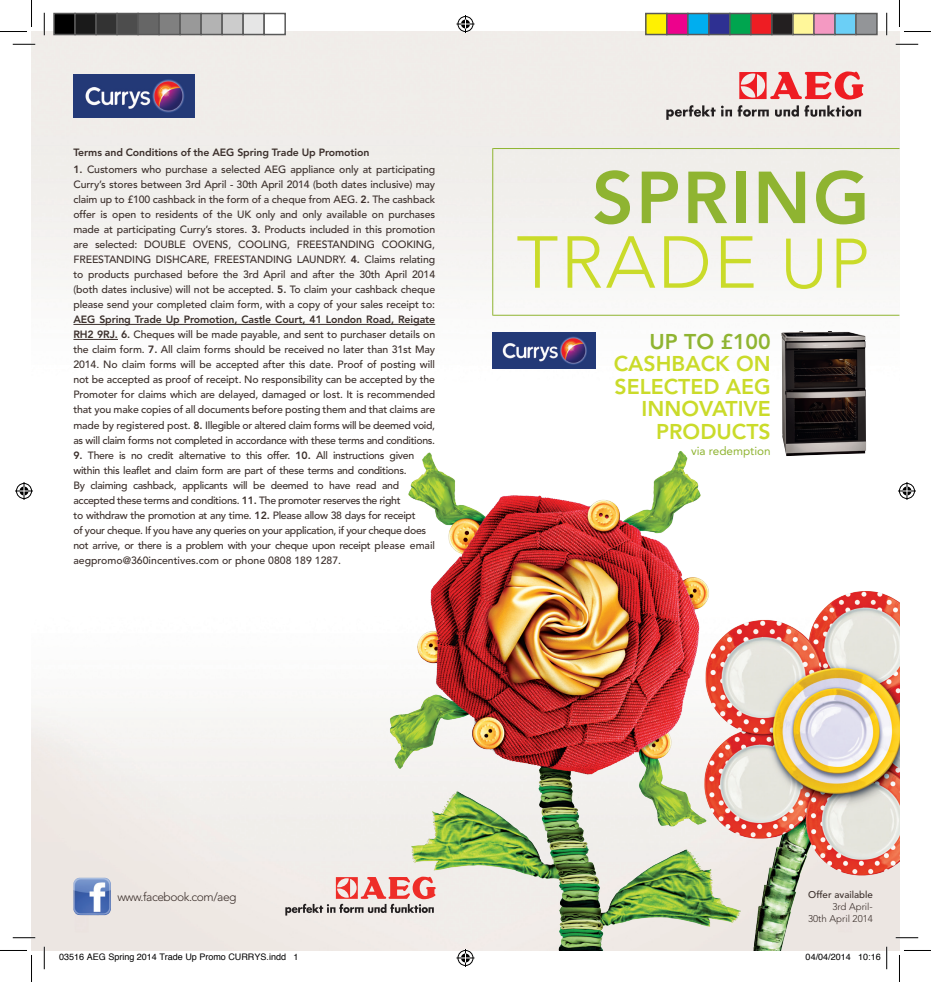
<style>
.page{position:relative;width:931px;height:982px;background:#fff}
.page>*{position:absolute;margin:0;border:0;box-sizing:border-box;transform-origin:0 0}
.t1{font:800 72.75px/64.7px "Avenir LT Std";letter-spacing:.03em;color:#8fb431;text-align:right}
.t2{font:800 21.3px/22.5px "Avenir LT Std";color:#cadb2a;text-align:right}
.t3{font:800 21.3px "Avenir LT Std";color:#8fb431}
.t4{font:300 12px "Avenir LT Std";letter-spacing:-.04em;color:#3b2f2b}
.t5{font:11.7px "Avenir LT Std";color:#8fb431}
.t6{font:500 10.5px/15px "Avenir";letter-spacing:-.03em;color:#3b2f2b;text-align:justify}
.t7{font:800 10.5px "Avenir";letter-spacing:-.01em;color:#3b2f2b}
.t8{font:300 9.75px/12px "Avenir";color:#3b2f2b;text-align:right}
.t9{font:500 9.75px "Avenir";color:#3b2f2b}
.t10{font:9px "Helvetica";color:#000}
.s1{font-weight:800}
.s2{font-weight:300;color:#cadb2a}
.s3{font-weight:300;font-size:69.3px;color:#cadb2a}
</style>
<div class="page">
<img style="left:32px;top:32px;width:428px;height:918px">
<img style="left:460px;top:32px;width:439px;height:337px">
<svg style="left:666px;top:105px;width:49px;height:15px"></svg>
<svg style="left:721px;top:105px;width:47px;height:12px"></svg>
<svg style="left:775px;top:105px;width:23px;height:12px"></svg>
<svg style="left:804px;top:105px;width:57px;height:12px"></svg>
<svg style="left:739px;top:71px;width:124px;height:28px;background:#ef8a8a"></svg>
<svg style="left:285px;top:876px;width:86px;height:39px;background:#dec6c3"></svg>
<img style="left:781px;top:331px;width:85px;height:116px">
<img style="left:73px;top:877px;width:38px;height:38px">
<hr style="left:73px;top:324px;width:362px;height:1px;background:#3b2f2b">
<hr style="left:73px;top:339px;width:45px;height:1px;background:#3b2f2b">
<img style="left:371px;top:447px;width:528px;height:503px">
<hr style="left:493px;top:315px;width:406px;height:1px;background:#8fb431">
<hr style="left:493px;top:148px;width:406px;height:1px;background:#8fb431">
<hr style="left:492px;top:148px;width:1px;height:167px;background:#8fb431">
<img style="left:492px;top:333px;width:103px;height:35px">
<img style="left:73px;top:75px;width:122px;height:42px">
<hr style="left:13px;top:43px;width:22px;height:2px;background:#fff">
<hr style="left:895px;top:43px;width:23px;height:2px;background:#fff">
<hr style="left:13px;top:936px;width:22px;height:2px;background:#fff">
<hr style="left:895px;top:936px;width:23px;height:2px;background:#fff">
<hr style="left:43px;top:13px;width:2px;height:22px;background:#fff">
<hr style="left:43px;top:946px;width:2px;height:23px;background:#fff">
<hr style="left:885px;top:13px;width:2px;height:22px;background:#fff">
<svg style="left:13px;top:44px;width:22px;height:1px"></svg>
<svg style="left:895px;top:44px;width:23px;height:1px"></svg>
<svg style="left:13px;top:937px;width:22px;height:1px"></svg>
<svg style="left:895px;top:937px;width:23px;height:1px"></svg>
<svg style="left:44px;top:13px;width:1px;height:22px"></svg>
<svg style="left:44px;top:946px;width:1px;height:23px"></svg>
<svg style="left:886px;top:13px;width:1px;height:22px"></svg>
<svg style="left:0;top:0;width:32px;height:32px"></svg>
<svg style="left:0;top:950px;width:32px;height:31px"></svg>
<svg style="left:899px;top:0;width:31px;height:32px"></svg>
<svg style="left:899px;top:950px;width:31px;height:31px"></svg>
<svg style="left:456px;top:15px;width:18px;height:18px"></svg>
<svg style="left:456px;top:948px;width:18px;height:18px"></svg>
<svg style="left:15px;top:482px;width:18px;height:18px"></svg>
<svg style="left:897px;top:482px;width:18px;height:18px"></svg>
<div style="left:54px;top:14px;width:21px;height:21px;background:#000"></div>
<div style="left:53px;top:13px;width:23px;height:22px;border:2px solid #595959"></div>
<div style="left:75px;top:14px;width:21px;height:21px;background:#1a1a1a"></div>
<div style="left:74px;top:13px;width:23px;height:22px;border:2px solid #595959"></div>
<div style="left:96px;top:14px;width:21px;height:21px;background:#333"></div>
<div style="left:95px;top:13px;width:23px;height:22px;border:2px solid #595959"></div>
<div style="left:117px;top:14px;width:21px;height:21px;background:#4d4d4d"></div>
<div style="left:116px;top:13px;width:23px;height:22px;border:2px solid #595959"></div>
<div style="left:138px;top:14px;width:21px;height:21px;background:#666"></div>
<div style="left:137px;top:13px;width:23px;height:22px;border:2px solid #595959"></div>
<div style="left:159px;top:14px;width:21px;height:21px;background:#808080"></div>
<div style="left:158px;top:13px;width:23px;height:22px;border:2px solid #595959"></div>
<div style="left:180px;top:14px;width:21px;height:21px;background:#999"></div>
<div style="left:179px;top:13px;width:23px;height:22px;border:2px solid #595959"></div>
<div style="left:201px;top:14px;width:21px;height:21px;background:#b3b3b3"></div>
<div style="left:200px;top:13px;width:23px;height:22px;border:2px solid #595959"></div>
<div style="left:222px;top:14px;width:21px;height:21px;background:#ccc"></div>
<div style="left:221px;top:13px;width:23px;height:22px;border:2px solid #595959"></div>
<div style="left:243px;top:14px;width:21px;height:21px;background:#e6e6e6"></div>
<div style="left:242px;top:13px;width:23px;height:22px;border:2px solid #595959"></div>
<div style="left:263px;top:13px;width:23px;height:22px;border:2px solid #595959"></div>
<div style="left:645px;top:14px;width:21px;height:21px;background:#fff101"></div>
<div style="left:645px;top:13px;width:22px;height:22px;border:2px solid #595959"></div>
<div style="left:666px;top:14px;width:21px;height:21px;background:#ed028c"></div>
<div style="left:666px;top:13px;width:22px;height:22px;border:2px solid #595959"></div>
<div style="left:687px;top:14px;width:21px;height:21px;background:#00aeef"></div>
<div style="left:687px;top:13px;width:22px;height:22px;border:2px solid #595959"></div>
<div style="left:708px;top:14px;width:21px;height:21px;background:#2e3092"></div>
<div style="left:708px;top:13px;width:22px;height:22px;border:2px solid #595959"></div>
<div style="left:729px;top:14px;width:21px;height:21px;background:#00a54f"></div>
<div style="left:729px;top:13px;width:22px;height:22px;border:2px solid #595959"></div>
<div style="left:750px;top:14px;width:21px;height:21px;background:#ee1d23"></div>
<div style="left:750px;top:13px;width:22px;height:22px;border:2px solid #595959"></div>
<div style="left:771px;top:14px;width:21px;height:21px;background:#231f20"></div>
<div style="left:771px;top:13px;width:22px;height:22px;border:2px solid #595959"></div>
<div style="left:792px;top:14px;width:21px;height:21px;background:#fff79a"></div>
<div style="left:792px;top:13px;width:22px;height:22px;border:2px solid #595959"></div>
<div style="left:813px;top:14px;width:21px;height:21px;background:#f499c2"></div>
<div style="left:813px;top:13px;width:22px;height:22px;border:2px solid #595959"></div>
<div style="left:834px;top:14px;width:21px;height:21px;background:#6bcff6"></div>
<div style="left:834px;top:13px;width:22px;height:22px;border:2px solid #595959"></div>
<div style="left:855px;top:14px;width:21px;height:21px;background:#939598"></div>
<div style="left:855px;top:13px;width:22px;height:22px;border:2px solid #595959"></div>
<svg style="left:858px;top:946px;width:29px;height:23px"></svg>
<p class="t7" style="left:73px;top:146px;width:297px">Terms and Conditions of the AEG Spring Trade Up Promotion</p>
<p class="t6" style="left:73px;top:162px;width:363px"><span class="s1">1.</span> Customers who purchase a selected AEG appliance only at participating Curry’s stores between 3rd April - 30th April 2014 (both dates inclusive) may claim up to £100 cashback in the form of a cheque from AEG. <span class="s1">2.</span> The cashback offer is open to residents of the UK only and only available on purchases made at participating Curry’s stores. <span class="s1">3.</span> Products included in this promotion are selected: DOUBLE OVENS, COOLING, FREESTANDING COOKING, FREESTANDING DISHCARE, FREESTANDING LAUNDRY. <span class="s1">4.</span> Claims relating to products purchased before the 3rd April and after the 30th April 2014 (both dates inclusive) will not be accepted. <span class="s1">5.</span> To claim your cashback cheque please send your completed claim form, with a copy of your sales receipt to:</p>
<p class="t6" style="left:73px;top:312px;width:363px"><span class="s1">AEG Spring Trade Up Promotion, Castle Court, 41 London Road, Reigate RH2 9RJ. 6.</span> Cheques will be made payable, and sent to purchaser details on the claim form. <span class="s1">7.</span> All claim forms should be received no later than 31st May 2014. No claim forms will be accepted after this date. Proof of posting will not be accepted as proof of receipt. No responsibility can be accepted by the Promoter for claims which are delayed, damaged or lost. It is recommended that you make copies of all documents before posting them and that claims are made by registered post. <span class="s1">8.</span> Illegible or altered claim forms will be deemed void, as will claim forms not completed in accordance with these terms and conditions.</p>
<p class="t6" style="left:73px;top:447px;width:363px;text-align:left"><span class="s1">9.</span> There is no credit alternative to this offer. <span class="s1">10.</span> All instructions given within this leaflet and claim form are part of these terms and conditions.<br>By claiming cashback, applicants will be deemed to have read and accepted these terms and conditions. <span class="s1">11.</span> The promoter reserves the right<br>to withdraw the promotion at any time. <span class="s1">12.</span> Please allow 38 days for receipt<br>of your cheque. If you have any queries on your application, if your cheque does not arrive, or there is a problem with your cheque upon receipt please email aegpromo@360incentives.com or phone 0808 189 1287.</p>
<h1 class="t1" style="left:516px;top:166px;width:354px">SPRING<br><span class="s2">TRADE</span> <span class="s3">UP</span></h1>
<h2 class="t3" style="left:649px;top:328px;width:123px">UP TO £100</h2>
<h2 class="t2" style="left:613px;top:352px;width:158px">CASHBACK ON<br>SELECTED AEG<br>INNOVATIVE<br>PRODUCTS</h2>
<p class="t5" style="left:691px;top:443px;width:81px">via redemption</p>
<p class="t4" style="left:117px;top:889px;width:121px">www.facebook.com/aeg</p>
<p class="t9" style="left:808px;top:889px;width:66px">Offer available</p>
<p class="t8" style="left:808px;top:900px;width:66px">3rd April-<br>30th April 2014</p>
<p class="t10" style="left:59px;top:950px;width:241px">03516 AEG Spring 2014 Trade Up Promo CURRYS.indd 1</p>
<p class="t10" style="left:805px;top:950px;width:77px">04/04/2014 10:16</p>
</div>
